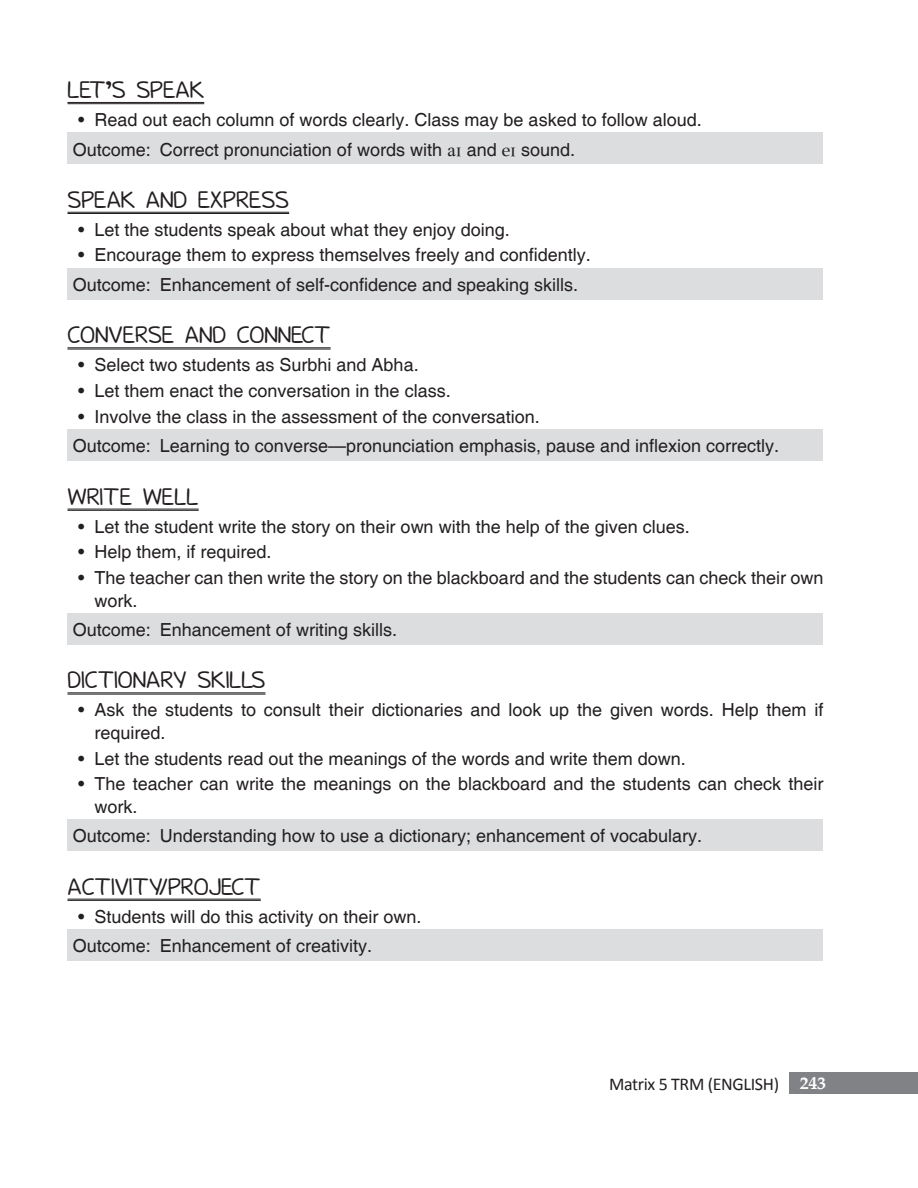
<style>
.page{position:relative;width:918px;height:1188px;background:#fff}
.page>*{position:absolute;margin:0;border:0;box-sizing:border-box;transform-origin:0 0}
.Heading_2{font:21px "Donald";color:#231f20}
.t1{font:18px/22.5px "Helvetica";color:#231f20}
.t2{font:18px "Calibri";letter-spacing:-.02em;color:#231f20}
.s1{font-family:"Ipa samd Uclphon 1 SIL Doulos L"}
.s2{font-family:"Palatino"}
.s3{font-family:"Palatino";font-weight:700;color:#fff}
</style>
<div class="page">
<div style="left:790px;top:1072px;width:128px;height:22px;background:#808285"></div>
<hr style="left:68px;top:102px;width:136px;height:1px;background:#231f20">
<hr style="left:68px;top:103px;width:136px;height:1px;background:#231f20">
<hr style="left:68px;top:212px;width:221px;height:1px;background:#231f20">
<hr style="left:68px;top:213px;width:221px;height:1px;background:#231f20">
<hr style="left:68px;top:348px;width:263px;height:1px;background:#231f20">
<hr style="left:68px;top:349px;width:263px;height:1px;background:#231f20">
<hr style="left:68px;top:509px;width:131px;height:1px;background:#231f20">
<hr style="left:68px;top:510px;width:131px;height:1px;background:#231f20">
<hr style="left:68px;top:693px;width:197px;height:1px;background:#231f20">
<hr style="left:68px;top:694px;width:197px;height:1px;background:#231f20">
<hr style="left:68px;top:899px;width:193px;height:1px;background:#231f20">
<hr style="left:68px;top:900px;width:193px;height:1px;background:#231f20">
<div style="left:68px;top:133px;width:756px;height:31px;background:#dcdddf"></div>
<div style="left:68px;top:268px;width:756px;height:32px;background:#dcdddf"></div>
<div style="left:68px;top:430px;width:756px;height:31px;background:#dcdddf"></div>
<div style="left:68px;top:613px;width:756px;height:32px;background:#dcdddf"></div>
<div style="left:68px;top:820px;width:756px;height:31px;background:#dcdddf"></div>
<div style="left:68px;top:929px;width:756px;height:32px;background:#dcdddf"></div>
<p class="Heading_2" style="left:68px;top:81px;width:138px">LET’S SPEAK</p>
<p class="t1" style="left:78px;top:109px;width:625px">• Read out each column of words clearly. Class may be asked to follow aloud.</p>
<p class="t1" style="left:73px;top:139px;width:504px">Outcome: Correct pronunciation of words with <span class="s1">aI</span> and <span class="s2">e</span><span class="s1">I</span> sound.</p>
<p class="Heading_2" style="left:68px;top:191px;width:223px">SPEAK AND EXPRESS</p>
<p class="t1" style="left:78px;top:219px;width:433px">• Let the students speak about what they enjoy doing.</p>
<p class="t1" style="left:78px;top:245px;width:514px">• Encourage them to express themselves freely and confidently.</p>
<p class="t1" style="left:73px;top:274px;width:507px">Outcome: Enhancement of self-confidence and speaking skills.</p>
<p class="Heading_2" style="left:68px;top:326px;width:265px">CONVERSE AND CONNECT</p>
<p class="t1" style="left:78px;top:354px;width:342px">• Select two students as Surbhi and Abha.</p>
<p class="t1" style="left:78px;top:380px;width:374px">• Let them enact the conversation in the class.</p>
<p class="t1" style="left:78px;top:406px;width:463px">• Involve the class in the assessment of the conversation.</p>
<p class="t1" style="left:73px;top:435px;width:708px">Outcome: Learning to converse—pronunciation emphasis, pause and inflexion correctly.</p>
<p class="Heading_2" style="left:68px;top:488px;width:133px">WRITE WELL</p>
<p class="t1" style="left:78px;top:516px;width:613px">• Let the student write the story on their own with the help of the given clues.</p>
<p class="t1" style="left:78px;top:541px;width:195px">• Help them, if required.</p>
<p class="t1" style="left:94px;top:567px;width:731px;text-indent:-16px">• The teacher can then write the story on the blackboard and the students can check their own work.</p>
<p class="t1" style="left:73px;top:619px;width:326px">Outcome: Enhancement of writing skills.</p>
<p class="Heading_2" style="left:68px;top:671px;width:199px">DICTIONARY SKILLS</p>
<p class="t1" style="left:94px;top:699px;width:730px;text-indent:-16px">• Ask the students to consult their dictionaries and look up the given words. Help them if required.</p>
<p class="t1" style="left:78px;top:748px;width:609px">• Let the students read out the meanings of the words and write them down.</p>
<p class="t1" style="left:94px;top:773px;width:730px;text-indent:-16px">• The teacher can write the meanings on the blackboard and the students can check their work.</p>
<p class="t1" style="left:73px;top:825px;width:631px">Outcome: Understanding how to use a dictionary; enhancement of vocabulary.</p>
<p class="Heading_2" style="left:68px;top:878px;width:195px">ACTIVITY/PROJECT</p>
<p class="t1" style="left:78px;top:906px;width:345px">• Students will do this activity on their own.</p>
<p class="t1" style="left:73px;top:935px;width:301px">Outcome: Enhancement of creativity.</p>
<p class="t2" style="left:609px;top:1073px;width:218px">Matrix 5 TRM (ENGLISH) <span class="s3">243</span></p>
</div>
